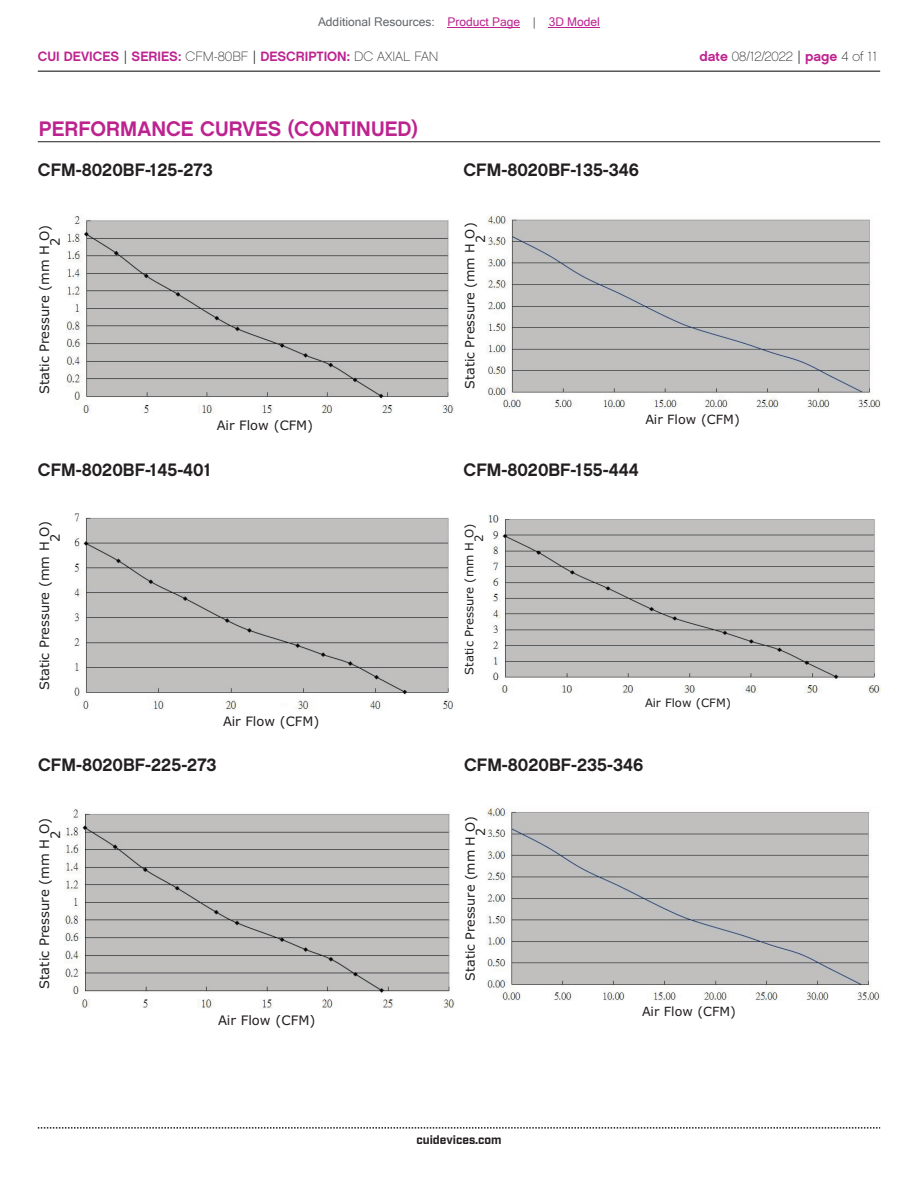
<style>
.page{position:relative;width:918px;height:1188px;background:#fff}
.page>*{position:absolute;margin:0;border:0;box-sizing:border-box;transform-origin:0 0}
.t1{font:21px "Chalet New York Nineteen Sixty";color:#bd238f}
.t2{font:18px "Chalet New York Nineteen Sixty";color:#231f20}
.t3{font:13.5px "Chalet New York Nineteen Sixty";color:#bd238f}
.t4{font:13.5px "Chalet Paris Nineteen Sixty";color:#231f20}
.t5{font:13.05px/10.6px "Verdana";color:#231f20}
.t6{font:12.75px/10.5px "Verdana";color:#231f20}
.t7{font:12.6px/10.5px "Verdana";color:#231f20}
.t8{font:12px "Microsoft Sans Serif";color:#63676b}
.t9{font:700 12px "Industry";color:#231f20}
.t10{font:11.55px/9.6px "Verdana";color:#231f20}
.s1{color:#bd238f}
.s2{font-family:"Industry";color:#231f20}
.s3{font-family:"Chalet Paris Nineteen Sixty";color:#231f20}
.s4{font-family:"Chalet New York Nineteen Sixty";color:#bd238f}
.s5{font-family:"Industry"}
</style>
<div class="page">
<hr style="left:38px;top:71px;width:842px;height:1px;background:#231f20">
<svg style="left:38px;top:1127px;width:842px;height:2px"></svg>
<hr style="left:38px;top:141px;width:842px;height:1px;background:#231f20">
<img style="left:74px;top:513px;width:379px;height:198px">
<img style="left:486px;top:216px;width:394px;height:192px">
<img style="left:66px;top:216px;width:388px;height:197px">
<img style="left:489px;top:514px;width:391px;height:180px">
<img style="left:487px;top:808px;width:394px;height:192px">
<img style="left:64px;top:809px;width:391px;height:200px">
<hr style="left:448px;top:27px;width:72px;height:1px;background:#bd238f">
<hr style="left:549px;top:27px;width:51px;height:1px;background:#bd238f">
<p class="t8" style="left:318px;top:15px;width:283px">Additional Resources: <span class="s1">Product Page</span> | <span class="s1">3D Model</span></p>
<p class="t3" style="left:38px;top:47px;width:402px">CUI DEVICES <span class="s2">|</span> SERIES: <span class="s3">CFM-80BF</span> <span class="s2">|</span> DESCRIPTION: <span class="s3">DC AXIAL FAN</span></p>
<p class="t4" style="left:699px;top:48px;width:179px"><span class="s4">date</span> 08/12/2022 <span class="s5">|</span> <span class="s4">page</span> 4 of 11</p>
<p class="t1" style="left:39px;top:115px;width:380px">PERFORMANCE CURVES (CONTINUED)</p>
<p class="t2" style="left:38px;top:158px;width:176px">CFM-8020BF-125-273</p>
<p class="t2" style="left:464px;top:158px;width:177px">CFM-8020BF-135-346</p>
<p class="t5" style="left:39px;top:246px;width:22px;text-indent:-149px;rotate:-90deg">Static Pressure (mm H O)<br>2</p>
<p class="t6" style="left:464px;top:243px;width:22px;text-indent:-146px;rotate:-90deg">Static Pressure (mm H O)<br>2</p>
<p class="t5" style="left:217px;top:420px;width:98px">Air Flow (CFM)</p>
<p class="t6" style="left:645px;top:414px;width:96px">Air Flow (CFM)</p>
<p class="t2" style="left:38px;top:458px;width:175px">CFM-8020BF-145-401</p>
<p class="t2" style="left:464px;top:458px;width:177px">CFM-8020BF-155-444</p>
<p class="t5" style="left:39px;top:542px;width:22px;text-indent:-148px;rotate:-90deg">Static Pressure (mm H O)<br>2</p>
<p class="t10" style="left:464px;top:542px;width:20px;text-indent:-133px;rotate:-90deg">Static Pressure (mm H O)<br>2</p>
<p class="t10" style="left:645px;top:698px;width:87px">Air Flow (CFM)</p>
<p class="t5" style="left:223px;top:716px;width:98px">Air Flow (CFM)</p>
<p class="t2" style="left:38px;top:753px;width:180px">CFM-8020BF-225-273</p>
<p class="t2" style="left:464px;top:753px;width:181px">CFM-8020BF-235-346</p>
<p class="t5" style="left:39px;top:839px;width:22px;text-indent:-150px;rotate:-90deg">Static Pressure (mm H O)<br>2</p>
<p class="t7" style="left:465px;top:836px;width:22px;text-indent:-145px;rotate:-90deg">Static Pressure (mm H O)<br>2</p>
<p class="t5" style="left:218px;top:1015px;width:99px">Air Flow (CFM)</p>
<p class="t7" style="left:642px;top:1006px;width:95px">Air Flow (CFM)</p>
<p class="t9" style="left:416px;top:1132px;width:87px">cuidevices.com</p>
</div>
